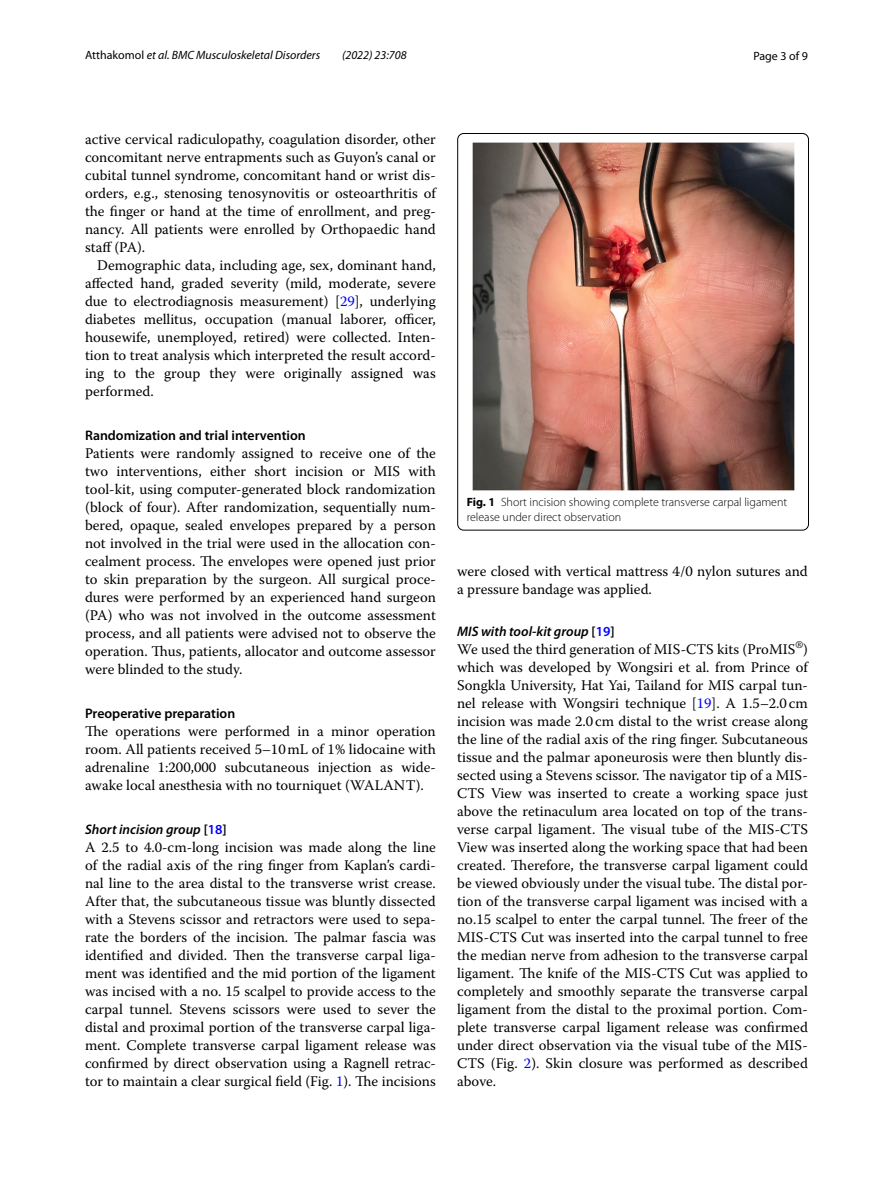
<style>
.page{position:relative;width:893px;height:1187px;background:#fff}
.page>*{position:absolute;margin:0;border:0;box-sizing:border-box;transform-origin:0 0}
.t1{font:14.7px/18px "Warnock Pro";color:#000;text-align:justify}
.t2{font:600 13.8px "Myriad Pro";color:#000}
.t3{font:italic 600 13.8px "Myriad Pro";color:#000}
.t4{font:300 12px/15px "Myriad Pro";color:#000}
.t5{font:italic 12px "Myriad Pro";color:#000}
.t6{font:12px "Myriad Pro";color:#000}
.s1{font-style:normal}
.s2{color:#00f}
.s3{font-style:normal;color:#00f}
.s4{font-weight:700}
</style>
<div class="page">
<img style="left:472px;top:142px;width:322px;height:349px">
<div style="left:457px;top:133px;width:352px;height:397px;border:1px solid #000;border-radius:6px"></div>
<p class="t5" style="left:85px;top:48px;width:237px"><span class="s1">Atthakomol</span> et al. BMC Musculoskeletal Disorders</p>
<p class="t5" style="left:342px;top:48px;width:66px">(2022) 23:708</p>
<p class="t6" style="left:753px;top:48px;width:56px">Page 3 of 9</p>
<p class="t1" style="left:85px;top:130px;width:352px">active cervical radiculopathy, coagulation disorder, other concomitant nerve entrapments such as Guyon’s canal or cubital tunnel syndrome, concomitant hand or wrist dis&shy;orders, e.g., stenosing tenosynovitis or osteoarthritis of the finger or hand at the time of enrollment, and preg&shy;nancy. All patients were enrolled by Orthopaedic hand staff (PA).</p>
<p class="t1" style="left:85px;top:256px;width:352px;text-indent:12px">Demographic data, including age, sex, dominant hand, affected hand, graded severity (mild, moderate, severe due to electrodiagnosis measurement) [<span class="s2">29</span>], underlying diabetes mellitus, occupation (manual laborer, officer, housewife, unemployed, retired) were collected. Inten&shy;tion to treat analysis which interpreted the result accord&shy;ing to the group they were originally assigned was performed.</p>
<p class="t2" style="left:85px;top:426px;width:222px">Randomization and trial intervention</p>
<p class="t1" style="left:85px;top:443px;width:352px">Patients were randomly assigned to receive one of the two interventions, either short incision or MIS with tool-kit, using computer-generated block randomization (block of four). After randomization, sequentially num&shy;bered, opaque, sealed envelopes prepared by a person not involved in the trial were used in the allocation con&shy;cealment process. The envelopes were opened just prior to skin preparation by the surgeon. All surgical proce&shy;dures were performed by an experienced hand surgeon (PA) who was not involved in the outcome assessment process, and all patients were advised not to observe the operation. Thus, patients, allocator and outcome assessor were blinded to the study.</p>
<p class="t2" style="left:85px;top:704px;width:152px">Preoperative preparation</p>
<p class="t1" style="left:85px;top:721px;width:352px">The operations were performed in a minor operation room. All patients received 5–10mL of 1% lidocaine with adrenaline 1:200,000 subcutaneous injection as wide&shy;awake local anesthesia with no tourniquet (WALANT).</p>
<p class="t3" style="left:85px;top:820px;width:143px">Short incision group <span class="s1">[</span><span class="s3">18</span><span class="s1">]</span></p>
<p class="t1" style="left:85px;top:837px;width:352px">A 2.5 to 4.0-cm-long incision was made along the line of the radial axis of the ring finger from Kaplan’s cardi&shy;nal line to the area distal to the transverse wrist crease.<br>After that, the subcutaneous tissue was bluntly dissected with a Stevens scissor and retractors were used to sepa&shy;rate the borders of the incision. The palmar fascia was identified and divided. Then the transverse carpal liga&shy;ment was identified and the mid portion of the ligament was incised with a no. 15 scalpel to provide access to the carpal tunnel. Stevens scissors were used to sever the distal and proximal portion of the transverse carpal liga&shy;ment. Complete transverse carpal ligament release was confirmed by direct observation using a Ragnell retrac&shy;tor to maintain a clear surgical field (Fig. <span class="s2">1</span>). The incisions</p>
<p class="t4" style="left:467px;top:494px;width:322px"><span class="s4">Fig. 1</span> Short incision showing complete transverse carpal ligament release under direct observation</p>
<p class="t1" style="left:457px;top:561px;width:352px">were closed with vertical mattress 4/0 nylon sutures and a pressure bandage was applied.</p>
<p class="t3" style="left:457px;top:622px;width:159px">MIS with tool‑kit group <span class="s1">[</span><span class="s3">19</span><span class="s1">]</span></p>
<p class="t1" style="left:457px;top:640px;width:352px">We used the third generation of MIS-CTS kits (ProMIS<sup>®</sup>) which was developed by Wongsiri et al. from Prince of Songkla University, Hat Yai, Tailand for MIS carpal tun&shy;nel release with Wongsiri technique [<span class="s2">19</span>]. A 1.5–2.0cm incision was made 2.0cm distal to the wrist crease along the line of the radial axis of the ring finger. Subcutaneous tissue and the palmar aponeurosis were then bluntly dis&shy;sected using a Stevens scissor. The navigator tip of a MIS-CTS View was inserted to create a working space just above the retinaculum area located on top of the trans&shy;verse carpal ligament. The visual tube of the MIS-CTS View was inserted along the working space that had been created. Therefore, the transverse carpal ligament could be viewed obviously under the visual tube. The distal por&shy;tion of the transverse carpal ligament was incised with a no.15 scalpel to enter the carpal tunnel. The freer of the MIS-CTS Cut was inserted into the carpal tunnel to free the median nerve from adhesion to the transverse carpal ligament. The knife of the MIS-CTS Cut was applied to completely and smoothly separate the transverse carpal ligament from the distal to the proximal portion. Com&shy;plete transverse carpal ligament release was confirmed under direct observation via the visual tube of the MIS-CTS (Fig. <span class="s2">2</span>). Skin closure was performed as described above.</p>
</div>
